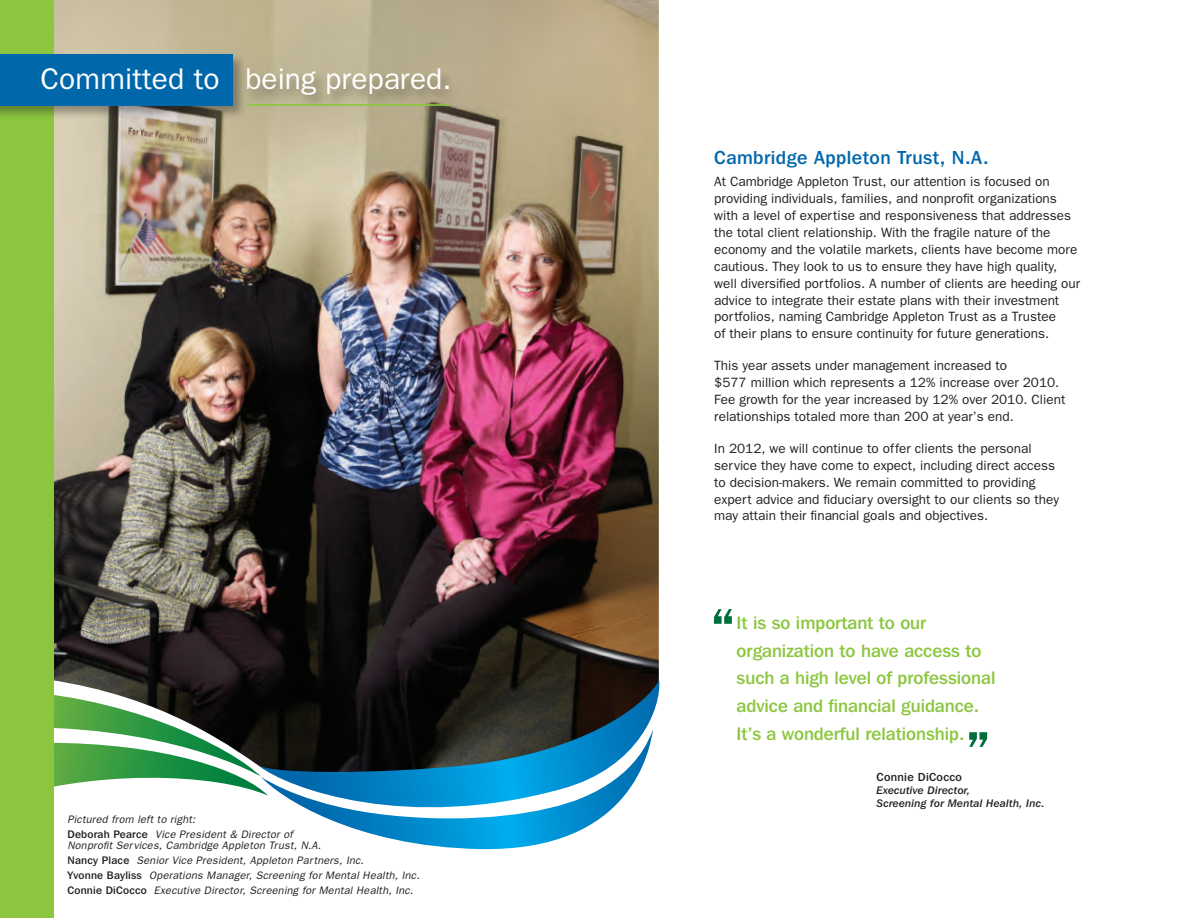
<style>
.page{position:relative;width:1188px;height:918px;background:#fff}
.page>*{position:absolute;margin:0;border:0;box-sizing:border-box;transform-origin:0 0}
.t1{font:600 52.5px "Franklin Gothic";color:#006f3c}
.t2{font:30px "Franklin Gothic";letter-spacing:.005em;color:#fff}
.t3{font:500 18.75px "Franklin Gothic IT Cby BT";letter-spacing:.025em;color:#0067aa}
.t4{font:500 18px/27.8px "Franklin Gothic IT Cby BT";color:#8bc63e}
.t5{font:13.5px/16.8px "Franklin Gothic";color:#231f20}
.t6{font:500 11.7px "Franklin Gothic IT Cby BT";letter-spacing:.025em;color:#231f20}
.t7{font:italic 10.8px/15px "Franklin Gothic";letter-spacing:.02em;color:#231f20}
.t8{font:10.8px/12.8px "Franklin Gothic IT Cby BT Med Ital";letter-spacing:.02em;color:#231f20}
.s1{font-family:"Franklin Gothic IT Cby BT";font-weight:500;font-style:normal}
</style>
<div class="page">
<img style="left:54px;top:0;width:605px;height:690px">
<svg style="left:259px;top:680px;width:401px;height:49px;background:#181c1b"></svg>
<svg style="left:268px;top:729px;width:385px;height:121px"></svg>
<svg style="left:54px;top:690px;width:214px;height:106px"></svg>
<div style="left:0;top:0;width:54px;height:918px;background:#8bc63e"></div>
<div style="left:0;top:52px;width:248px;height:69px;background:#231f20;opacity:.4"></div>
<div style="left:0;top:54px;width:233px;height:52px;background:#0067aa"></div>
<div style="left:246px;top:67px;width:217px;height:42px;background:#231f20;opacity:.4"></div>
<hr style="left:247px;top:104px;width:202px;height:2px;background:#8bc63e">
<h2 class="t2" style="left:40px;top:62px;width:412px">Committed to being prepared.</h2>
<p class="t7" style="left:68px;top:811px;width:227px">Pictured from left to right:<br><span class="s1">Deborah Pearce</span> Vice President &amp; Director of</p>
<p class="t7" style="left:67px;top:838px;width:354px">Nonprofit Services, Cambridge Appleton Trust, N.A.<br><span class="s1">Nancy Place</span> Senior Vice President, Appleton Partners, Inc.<br><span class="s1">Yvonne Bayliss</span> Operations Manager, Screening for Mental Health, Inc.<br><span class="s1">Connie DiCocco</span> Executive Director, Screening for Mental Health, Inc.</p>
<h3 class="t3" style="left:714px;top:145px;width:276px">Cambridge Appleton Trust, N.A.</h3>
<p class="t5" style="left:714px;top:173px;width:367px">At Cambridge Appleton Trust, our attention is focused on providing individuals, families, and nonprofit organizations with a level of expertise and responsiveness that addresses the total client relationship. With the fragile nature of the economy and the volatile markets, clients have become more cautious. They look to us to ensure they have high quality, well diversified portfolios. A number of clients are heeding our advice to integrate their estate plans with their investment portfolios, naming Cambridge Appleton Trust as a Trustee<br>of their plans to ensure continuity for future generations.</p>
<p class="t5" style="left:714px;top:357px;width:353px">This year assets under management increased to<br>$577 million which represents a 12% increase over 2010.<br>Fee growth for the year increased by 12% over 2010. Client relationships totaled more than 200 at year’s end.</p>
<p class="t5" style="left:714px;top:440px;width:346px">In 2012, we will continue to offer clients the personal service they have come to expect, including direct access to decision-makers. We remain committed to providing expert advice and fiduciary oversight to our clients so they may attain their financial goals and objectives.</p>
<h1 class="t1" style="left:710px;top:596px;width:27px">“</h1>
<h3 class="t4" style="left:737px;top:608px;width:260px">It is so important to our organization to have access to such a high level of professional advice and financial guidance.<br>It’s a wonderful relationship.</h3>
<h1 class="t1" style="left:966px;top:719px;width:27px">”</h1>
<p class="t6" style="left:877px;top:770px;width:87px">Connie DiCocco</p>
<p class="t8" style="left:877px;top:784px;width:170px">Executive Director,<br>Screening for Mental Health, Inc.</p>
</div>
